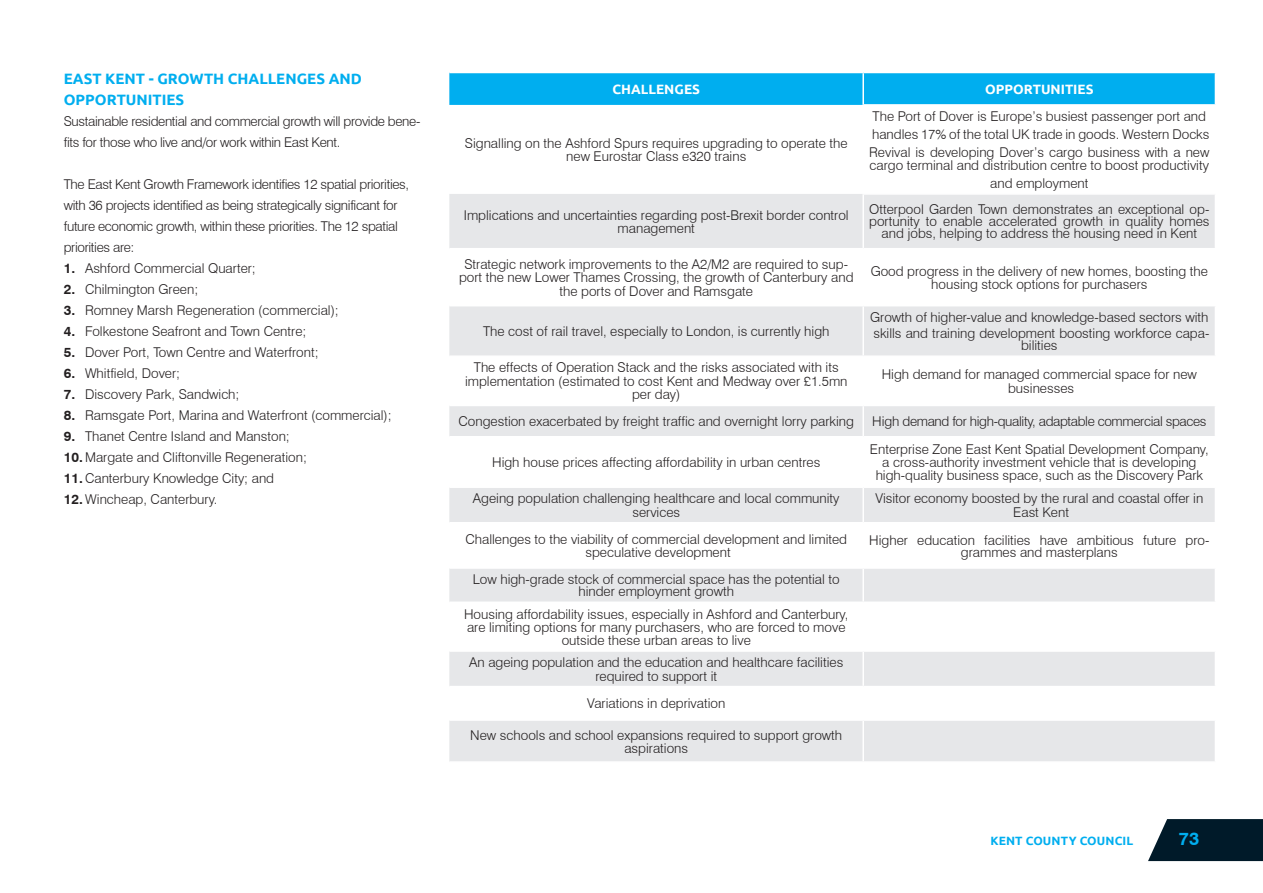
<style>
.page{position:relative;width:1263px;height:893px;background:#fff}
.page>*{position:absolute;margin:0;border:0;box-sizing:border-box;transform-origin:0 0}
.t1{font:700 18px "Swiss 721 BT";color:#00aeef}
.t2{font:700 15px/21px "Ubuntu";color:#00aeef}
.t3{font:300 13.5px/13.2px "Swiss 721 BT";color:#231f20;text-align:center}
.t4{font:300 13.5px/21px "Swiss 721 BT";letter-spacing:-.025em;color:#231f20}
.t5{font:700 13.5px "Ubuntu";color:#fff}
.t6{font:700 12px "Ubuntu";letter-spacing:.01em;color:#00aeef}
.s1{font-weight:700}
</style>
<div class="page">
<svg style="left:1148px;top:819px;width:115px;height:42px;background:#152d3b"></svg>
<div style="left:449px;top:73px;width:766px;height:32px;background:#00aeef"></div>
<svg style="left:449px;top:194px;width:766px;height:567px"></svg>
<hr style="left:862px;top:73px;width:2px;height:31px;background:#fff">
<hr style="left:862px;top:104px;width:354px;height:2px;background:#fff">
<hr style="left:862px;top:193px;width:354px;height:2px;background:#fff">
<hr style="left:862px;top:195px;width:2px;height:53px;background:#fff">
<hr style="left:449px;top:248px;width:414px;height:1px;background:#fff">
<hr style="left:863px;top:248px;width:353px;height:1px;background:#fff">
<hr style="left:862px;top:249px;width:2px;height:56px;background:#fff">
<hr style="left:449px;top:305px;width:414px;height:1px;background:#fff">
<hr style="left:863px;top:305px;width:353px;height:1px;background:#fff">
<hr style="left:862px;top:306px;width:2px;height:49px;background:#fff">
<hr style="left:449px;top:355px;width:414px;height:2px;background:#fff">
<hr style="left:863px;top:355px;width:353px;height:2px;background:#fff">
<hr style="left:862px;top:357px;width:2px;height:48px;background:#fff">
<hr style="left:449px;top:405px;width:414px;height:1px;background:#fff">
<hr style="left:863px;top:405px;width:353px;height:1px;background:#fff">
<hr style="left:862px;top:406px;width:2px;height:30px;background:#fff">
<hr style="left:449px;top:436px;width:414px;height:1px;background:#fff">
<hr style="left:863px;top:436px;width:353px;height:1px;background:#fff">
<hr style="left:862px;top:437px;width:2px;height:49px;background:#fff">
<hr style="left:449px;top:486px;width:414px;height:2px;background:#fff">
<hr style="left:863px;top:486px;width:353px;height:2px;background:#fff">
<hr style="left:862px;top:488px;width:2px;height:34px;background:#fff">
<hr style="left:449px;top:522px;width:414px;height:1px;background:#fff">
<hr style="left:863px;top:522px;width:353px;height:1px;background:#fff">
<hr style="left:862px;top:523px;width:2px;height:44px;background:#fff">
<hr style="left:449px;top:567px;width:414px;height:2px;background:#fff">
<hr style="left:863px;top:567px;width:353px;height:2px;background:#fff">
<hr style="left:862px;top:569px;width:2px;height:32px;background:#fff">
<hr style="left:449px;top:601px;width:414px;height:2px;background:#fff">
<hr style="left:863px;top:601px;width:353px;height:2px;background:#fff">
<hr style="left:862px;top:603px;width:2px;height:47px;background:#fff">
<hr style="left:449px;top:650px;width:414px;height:2px;background:#fff">
<hr style="left:863px;top:650px;width:353px;height:2px;background:#fff">
<hr style="left:862px;top:652px;width:2px;height:34px;background:#fff">
<hr style="left:449px;top:686px;width:414px;height:1px;background:#fff">
<hr style="left:863px;top:686px;width:353px;height:1px;background:#fff">
<hr style="left:862px;top:687px;width:2px;height:32px;background:#fff">
<hr style="left:449px;top:719px;width:414px;height:2px;background:#fff">
<hr style="left:863px;top:719px;width:353px;height:2px;background:#fff">
<hr style="left:862px;top:721px;width:2px;height:40px;background:#fff">
<p class="t2" style="left:64px;top:68px;width:300px">EAST KENT - GROWTH CHALLENGES AND<br>OPPORTUNITIES</p>
<p class="t4" style="left:64px;top:111px;width:358px">Sustainable residential and commercial growth will provide bene&shy;fits for those who live and/or work within East Kent.</p>
<p class="t4" style="left:64px;top:174px;width:347px">The East Kent Growth Framework identifies 12 spatial priorities, with 36 projects identified as being strategically significant for future economic growth, within these priorities. The 12 spatial priorities are:</p>
<p class="t3" style="left:64px;top:261px;width:194px"><span class="s1">1.</span> Ashford Commercial Quarter;</p>
<p class="t3" style="left:64px;top:282px;width:136px"><span class="s1">2.</span> Chilmington Green;</p>
<p class="t3" style="left:64px;top:303px;width:277px"><span class="s1">3.</span> Romney Marsh Regeneration (commercial);</p>
<p class="t3" style="left:64px;top:324px;width:244px"><span class="s1">4.</span> Folkestone Seafront and Town Centre;</p>
<p class="t3" style="left:64px;top:345px;width:256px"><span class="s1">5.</span> Dover Port, Town Centre and Waterfront;</p>
<p class="t3" style="left:64px;top:366px;width:118px"><span class="s1">6.</span> Whitfield, Dover;</p>
<p class="t3" style="left:64px;top:387px;width:177px"><span class="s1">7.</span> Discovery Park, Sandwich;</p>
<p class="t3" style="left:64px;top:408px;width:329px"><span class="s1">8.</span> Ramsgate Port, Marina and Waterfront (commercial);</p>
<p class="t3" style="left:64px;top:429px;width:228px"><span class="s1">9.</span> Thanet Centre Island and Manston;</p>
<p class="t3" style="left:64px;top:450px;width:245px"><span class="s1">10.</span> Margate and Cliftonville Regeneration;</p>
<p class="t3" style="left:64px;top:471px;width:212px"><span class="s1">11.</span> Canterbury Knowledge City; and</p>
<p class="t3" style="left:64px;top:492px;width:155px"><span class="s1">12.</span> Wincheap, Canterbury.</p>
<p class="t5" style="left:612px;top:81px;width:89px">CHALLENGES</p>
<p class="t5" style="left:985px;top:81px;width:110px">OPPORTUNITIES</p>
<p class="t3" style="left:465px;top:136px;width:384px">Signalling on the Ashford Spurs requires upgrading to operate the new Eurostar Class e320 trains</p>
<p class="t3" style="left:869px;top:107px;width:342px;line-height:17.7px;text-align:left">The Port of Dover is Europe’s busiest passenger port and handles 17% of the total UK trade in goods. Western Docks<br>Revival is developing Dover’s cargo business with a new</p>
<p class="t3" style="left:870px;top:156px;width:341px;line-height:17.7px">cargo terminal and distribution centre to boost productivity and employment</p>
<p class="t3" style="left:464px;top:208px;width:386px">Implications and uncertainties regarding post-Brexit border control management</p>
<p class="t3" style="left:869px;top:204px;width:342px;line-height:12px">Otterpool Garden Town demonstrates an exceptional op&shy;portunity to enable accelerated growth in quality homes and jobs, helping to address the housing need in Kent</p>
<p class="t3" style="left:459px;top:257px;width:396px">Strategic network improvements to the A2/M2 are required to sup&shy;port the new Lower Thames Crossing, the growth of Canterbury and the ports of Dover and Ramsgate</p>
<p class="t3" style="left:871px;top:264px;width:339px">Good progress in the delivery of new homes, boosting the housing stock options for purchasers</p>
<p class="t3" style="left:483px;top:325px;width:348px">The cost of rail travel, especially to London, is currently high</p>
<p class="t3" style="left:870px;top:309px;width:341px;line-height:16.2px;text-align:left">Growth of higher-value and knowledge-based sectors with skills and training development boosting workforce capa-</p>
<p class="t3" style="left:1021px;top:339px;width:38px">bilities</p>
<p class="t3" style="left:465px;top:361px;width:384px">The effects of Operation Stack and the risks associated with its implementation (estimated to cost Kent and Medway over £1.5mn per day)</p>
<p class="t3" style="left:882px;top:368px;width:317px">High demand for managed commercial space for new businesses</p>
<p class="t3" style="left:458px;top:415px;width:397px">Congestion exacerbated by freight traffic and overnight lorry parking</p>
<p class="t4" style="left:872px;top:411px;width:336px">High demand for high-quality, adaptable commercial spaces</p>
<p class="t3" style="left:492px;top:456px;width:330px">High house prices affecting affordability in urban centres</p>
<p class="t3" style="left:870px;top:442px;width:340px">Enterprise Zone East Kent Spatial Development Company, a cross-authority investment vehicle that is developing high-quality business space, such as the Discovery Park</p>
<p class="t3" style="left:473px;top:492px;width:368px">Ageing population challenging healthcare and local community services</p>
<p class="t3" style="left:875px;top:492px;width:329px">Visitor economy boosted by the rural and coastal offer in<br>East Kent</p>
<p class="t3" style="left:465px;top:532px;width:383px">Challenges to the viability of commercial development and limited speculative development</p>
<p class="t3" style="left:869px;top:534px;width:342px;line-height:12px">Higher education facilities have ambitious future pro&shy;grammes and masterplans</p>
<p class="t3" style="left:473px;top:573px;width:368px;line-height:12px">Low high-grade stock of commercial space has the potential to hinder employment growth</p>
<p class="t3" style="left:464px;top:607px;width:386px">Housing affordability issues, especially in Ashford and Canterbury, are limiting options for many purchasers, who are forced to move outside these urban areas to live</p>
<p class="t3" style="left:469px;top:656px;width:376px">An ageing population and the education and healthcare facilities required to support it</p>
<p class="t3" style="left:587px;top:697px;width:140px">Variations in deprivation</p>
<p class="t3" style="left:470px;top:728px;width:373px">New schools and school expansions required to support growth aspirations</p>
<p class="t6" style="left:990px;top:833px;width:144px">KENT COUNTY COUNCIL</p>
<h1 class="t1" style="left:1179px;top:828px;width:22px">73</h1>
</div>
